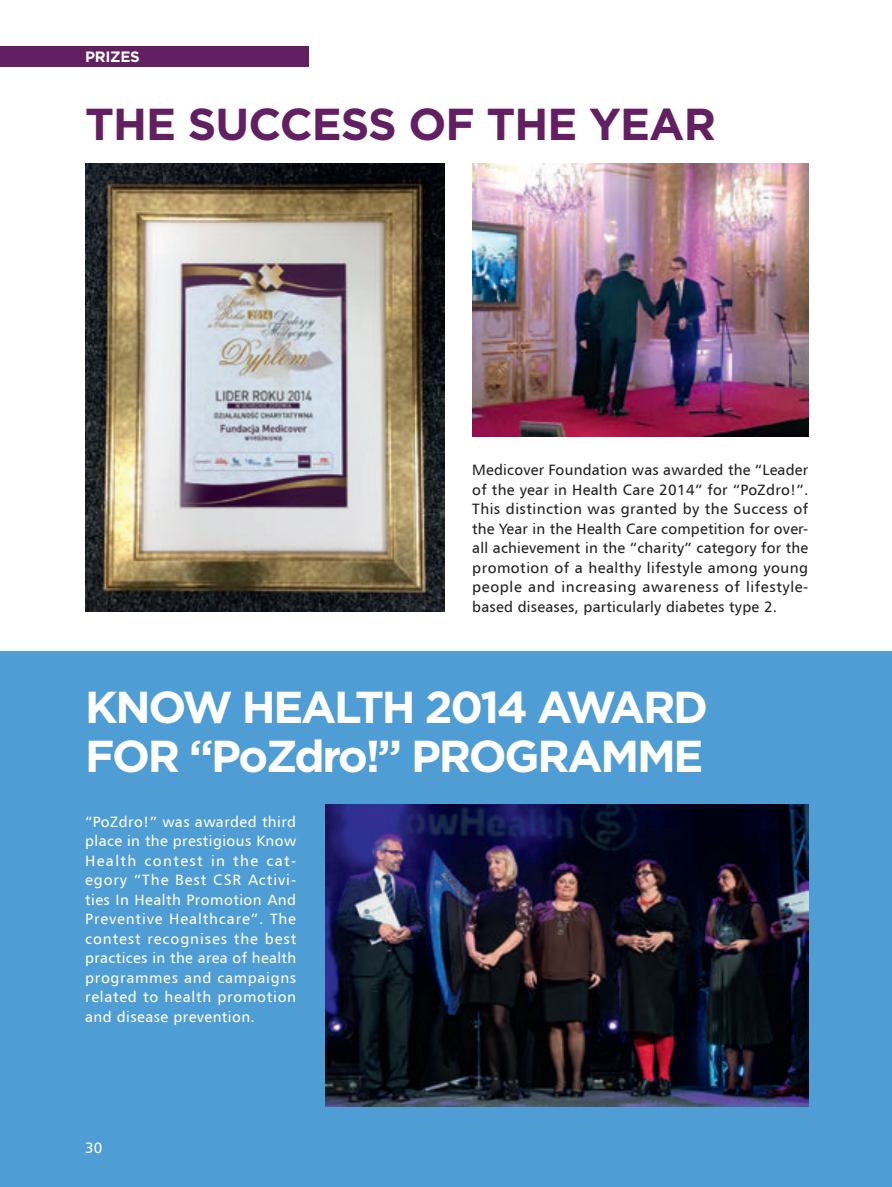
<style>
.page{position:relative;width:892px;height:1187px;background:#fff}
.page>*{position:absolute;margin:0;border:0;box-sizing:border-box;transform-origin:0 0}
.t1{font:700 44.7px/49.2px "Gotham";letter-spacing:-.05em;color:#fff}
.t2{font:700 44.7px "Gotham";letter-spacing:-.02em;color:#621f62}
.tekst_główny{font:15px/19.5px "Humanist 777 TL Roman B";letter-spacing:.015em;color:#231f20;text-align:justify}
.tekst_główny-2{font:15px/19.5px "Humanist 777 TL Roman B";letter-spacing:.045em;color:#fff;text-align:justify}
.t3{font:700 15px "Gotham";letter-spacing:-.02em;color:#fff}
</style>
<div class="page">
<div style="left:0;top:46px;width:309px;height:21px;background:#621f62"></div>
<div style="left:0;top:651px;width:892px;height:535px;background:#4f9dd5"></div>
<img style="left:472px;top:163px;width:336px;height:273px">
<img style="left:325px;top:804px;width:483px;height:302px">
<img style="left:85px;top:163px;width:359px;height:449px">
<p class="t3" style="left:85px;top:47px;width:56px">PRIZES</p>
<p class="t2" style="left:85px;top:95px;width:632px">THE SUCCESS OF THE YEAR</p>
<p class="tekst_główny" style="left:472px;top:460px;width:338px">Medicover Foundation was awarded the “Leader of the year in Health Care 2014” for “PoZdro!”.<br>This distinction was granted by the Success of the Year in the Health Care competition for over&shy;all achievement in the “charity” category for the promotion of a healthy lifestyle among young people and increasing awareness of lifestyle&shy;based diseases, particularly diabetes type 2.</p>
<p class="t1" style="left:85px;top:682px;width:624px">KNOW HEALTH 2014 AWARD<br>FOR “PoZdro!” PROGRAMME</p>
<p class="tekst_główny-2" style="left:85px;top:811px;width:213px">“PoZdro!” was awarded third place in the prestigious Know Health contest in the cat&shy;egory “The Best CSR Activi&shy;ties In Health Promotion And Preventive Healthcare”. The contest recognises the best practices in the area of health programmes and campaigns related to health promotion and disease prevention.</p>
<p class="tekst_główny-2" style="left:85px;top:1136px;width:19px">30</p>
</div>
